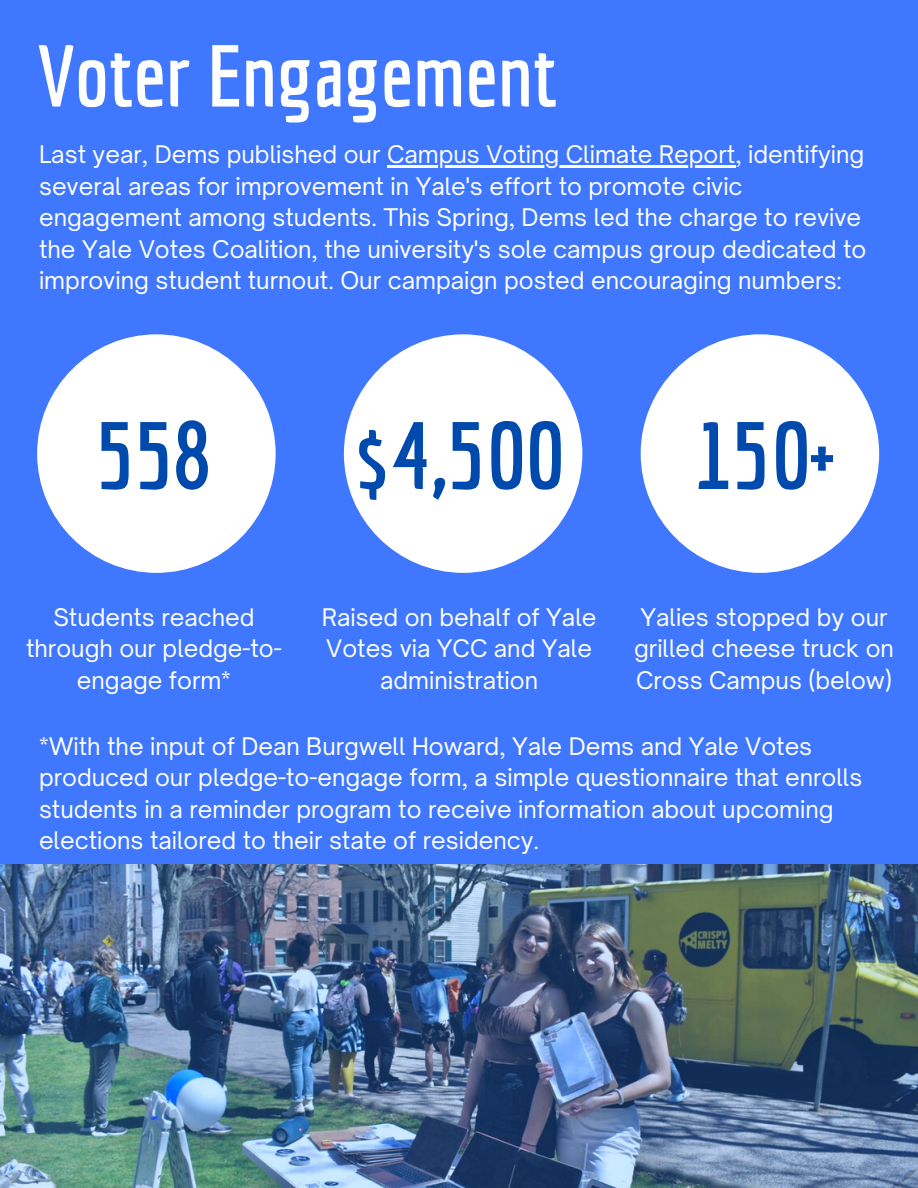
<style>
.page{position:relative;width:918px;height:1188px;background:#3f77ff}
.page>*{position:absolute;margin:0;border:0;box-sizing:border-box;transform-origin:0 0}
.t1{font:700 94.5px "Economica";color:#004aad}
.t2{font:700 85.35px "Economica";color:#fff}
.t3{font:23.25px/31.5px "Open Sauce One";color:#fff}
</style>
<div class="page">
<img style="left:0;top:865px;width:918px;height:323px">
<div style="left:37px;top:334px;width:239px;height:239px;background:#fff;border-radius:50%"></div>
<hr style="left:387px;top:166px;width:348px;height:2px;background:#fff">
<div style="left:344px;top:334px;width:238px;height:239px;background:#fff;border-radius:50%"></div>
<div style="left:641px;top:334px;width:238px;height:239px;background:#fff;border-radius:50%"></div>
<h2 class="t2" style="left:37px;top:26px;width:522px">Voter Engagement</h2>
<p class="t3" style="left:39px;top:139px;width:829px">Last year, Dems published our Campus Voting Climate Report, identifying several areas for improvement in Yale's effort to promote civic engagement among students. This Spring, Dems led the charge to revive the Yale Votes Coalition, the university's sole campus group dedicated to improving student turnout. Our campaign posted encouraging numbers:</p>
<h1 class="t1" style="left:96px;top:399px;width:118px">558</h1>
<h1 class="t1" style="left:355px;top:399px;width:210px">$4,500</h1>
<h1 class="t1" style="left:693px;top:399px;width:143px">150+</h1>
<p class="t3" style="left:26px;top:601px;width:257px;text-align:center">Students reached through our pledge-to&shy;engage form*</p>
<p class="t3" style="left:322px;top:601px;width:276px;text-align:center">Raised on behalf of Yale<br>Votes via YCC and Yale administration</p>
<p class="t3" style="left:634px;top:601px;width:261px">Yalies stopped by our grilled cheese truck on<br>Cross Campus (below)</p>
<p class="t3" style="left:39px;top:730px;width:825px">*With the input of Dean Burgwell Howard, Yale Dems and Yale Votes produced our pledge-to-engage form, a simple questionnaire that enrolls students in a reminder program to receive information about upcoming elections tailored to their state of residency.</p>
</div>
